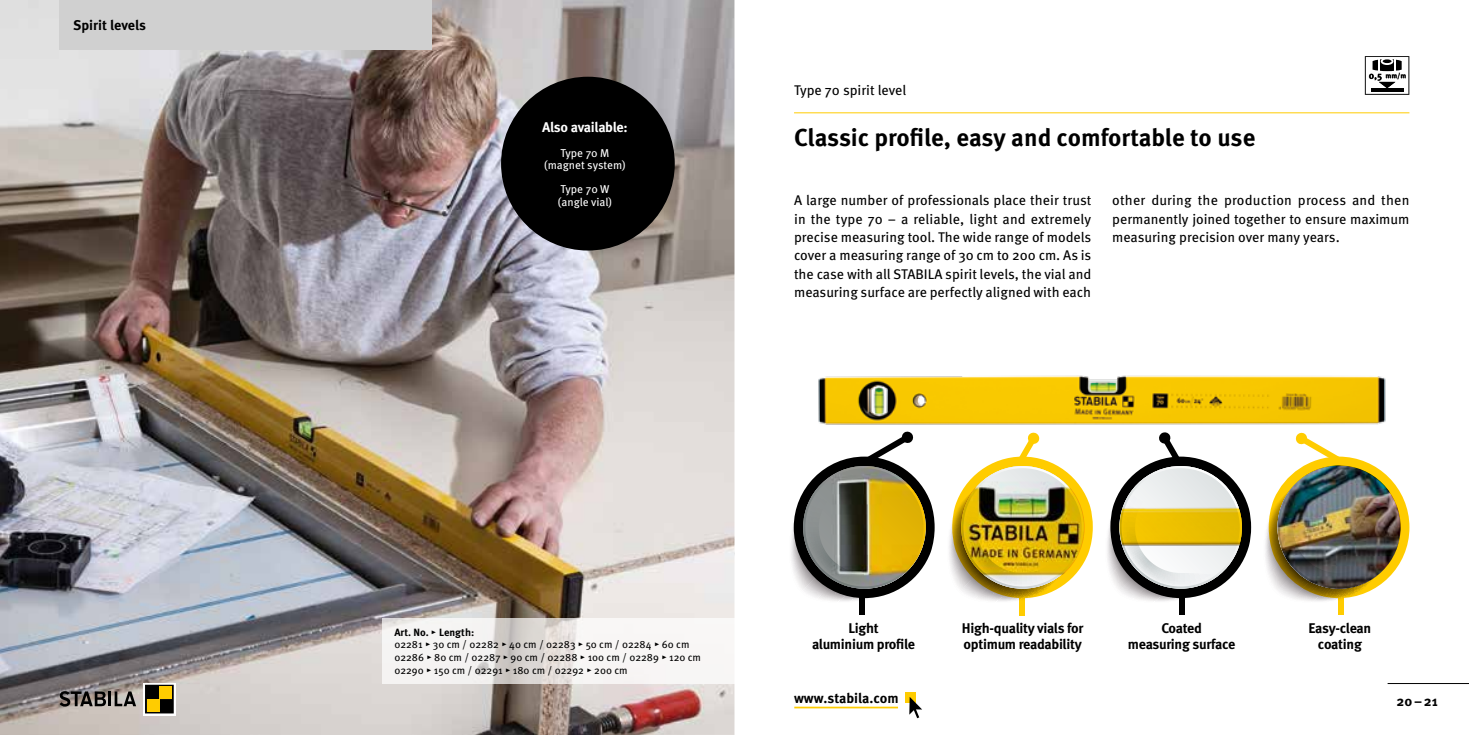
<style>
.page{position:relative;width:1469px;height:735px;background:#fff}
.page>*{position:absolute;margin:0;border:0;box-sizing:border-box;transform-origin:0 0}
.t1{font:700 24.5px "Meta Pro";letter-spacing:-.005em;color:#000}
.t2{font:14px/18.4px "Meta Pro";letter-spacing:-.005em;color:#000;text-align:justify}
.t3{font:700 14px/16.8px "Meta Pro";letter-spacing:-.02em;color:#000;text-align:center}
.t4{font:700 14px "Meta Pro";letter-spacing:-.025em;color:#fff}
.t5{font:700 14px "Meta Pro";color:#000}
.t6{font:11.38px/12.2px "Meta Pro";color:#fff;text-align:center}
.t7{font:10.5px/12.6px "Meta Pro";color:#000}
.t8{font:700 10.5px "Meta Pro";color:#000}
.t9{font:700 7.17px "Meta Pro";color:#000}
.s1{font-size:9.62px}
</style>
<div class="page">
<hr style="left:1387px;top:682px;width:81px;height:1px;background:#000">
<div style="left:905px;top:691px;width:10px;height:11px;background:#fc0"></div>
<svg style="left:909px;top:696px;width:13px;height:21px"></svg>
<hr style="left:794px;top:706px;width:104px;height:2px;background:#fc0">
<img style="left:0;top:0;width:734px;height:734px">
<div style="left:1018px;top:482px;width:6px;height:132px;background:#fc0"></div>
<div style="left:1178px;top:505px;width:6px;height:109px;background:#000"></div>
<div style="left:859px;top:505px;width:6px;height:109px;background:#000"></div>
<div style="left:1338px;top:505px;width:6px;height:109px;background:#fc0"></div>
<svg style="left:791px;top:431px;width:143px;height:170px"></svg>
<svg style="left:949px;top:432px;width:143px;height:173px"></svg>
<svg style="left:1107px;top:432px;width:144px;height:173px"></svg>
<svg style="left:1265px;top:432px;width:144px;height:169px"></svg>
<img style="left:818px;top:375px;width:568px;height:50px">
<hr style="left:794px;top:112px;width:615px;height:1px;background:#fc0">
<img style="left:960px;top:481px;width:124px;height:99px">
<img style="left:802px;top:464px;width:124px;height:124px;border-radius:62px">
<img style="left:1277px;top:465px;width:123px;height:123px;border-radius:62px">
<div style="left:501px;top:77px;width:173px;height:173px;background:#000;border-radius:50%"></div>
<svg style="left:382px;top:617px;width:352px;height:66px;fill:#f5f4f3"></svg>
<img style="left:1119px;top:479px;width:124px;height:94px">
<svg style="left:1364px;top:56px;width:45px;height:39px"></svg>
<div style="left:60px;top:0;width:372px;height:50px;background:#d0d0d0"></div>
<hr style="left:108px;top:691px;width:3px;height:14px;background:#000">
<svg style="left:115px;top:691px;width:21px;height:14px"></svg>
<svg style="left:60px;top:690px;width:46px;height:16px"></svg>
<svg style="left:143px;top:682px;width:33px;height:33px"></svg>
<svg style="left:145px;top:684px;width:29px;height:29px"></svg>
<div style="left:159px;top:686px;width:13px;height:12px;background:#fc0"></div>
<div style="left:147px;top:698px;width:12px;height:13px;background:#fc0"></div>
<p class="t5" style="left:73px;top:15px;width:74px">Spirit levels</p>
<p class="t4" style="left:542px;top:116px;width:87px">Also available:</p>
<p class="t6" style="left:544px;top:146px;width:83px">Type 70 M (magnet system)</p>
<p class="t6" style="left:558px;top:182px;width:56px;text-align:left">Type 70 W (angle vial)</p>
<p class="t2" style="left:794px;top:80px;width:114px">Type 70 spirit level</p>
<h1 class="t1" style="left:794px;top:118px;width:463px">Classic profile, easy and comfortable to use</h1>
<p class="t9" style="left:1368px;top:70px;width:39px"><span class="s1">0,5</span> mm/m</p>
<p class="t2" style="left:794px;top:190px;width:299px">A large number of professionals place their trust in the type 70 – a reliable, light and extremely precise measuring tool. The wide range of models cover a measuring range of 30 cm to 200 cm. As is the case with all STABILA spirit levels, the vial and measuring surface are perfectly aligned with each</p>
<p class="t2" style="left:1112px;top:190px;width:299px">other during the production process and then permanently joined together to ensure maximum measuring precision over many years.</p>
<p class="t8" style="left:394px;top:623px;width:81px">Art. No. ▸ Length:</p>
<p class="t7" style="left:394px;top:637px;width:308px">02281 ▸ 30 cm / 02282 ▸ 40 cm / 02283 ▸ 50 cm / 02284 ▸ 60 cm<br>02286 ▸ 80 cm / 02287 ▸ 90 cm / 02288 ▸ 100 cm / 02289 ▸ 120 cm<br>02290 ▸ 150 cm / 02291 ▸ 180 cm / 02292 ▸ 200 cm</p>
<p class="t3" style="left:812px;top:618px;width:105px">Light<br>aluminium profile</p>
<p class="t3" style="left:961px;top:618px;width:123px;text-align:left">High-quality vials for optimum readability</p>
<p class="t3" style="left:1127px;top:618px;width:109px">Coated<br>measuring surface</p>
<p class="t3" style="left:1308px;top:618px;width:64px">Easy-clean coating</p>
<p class="t3" style="left:794px;top:688px;width:106px">www.stabila.com</p>
<p class="t3" style="left:1396px;top:691px;width:43px">20–21</p>
</div>
